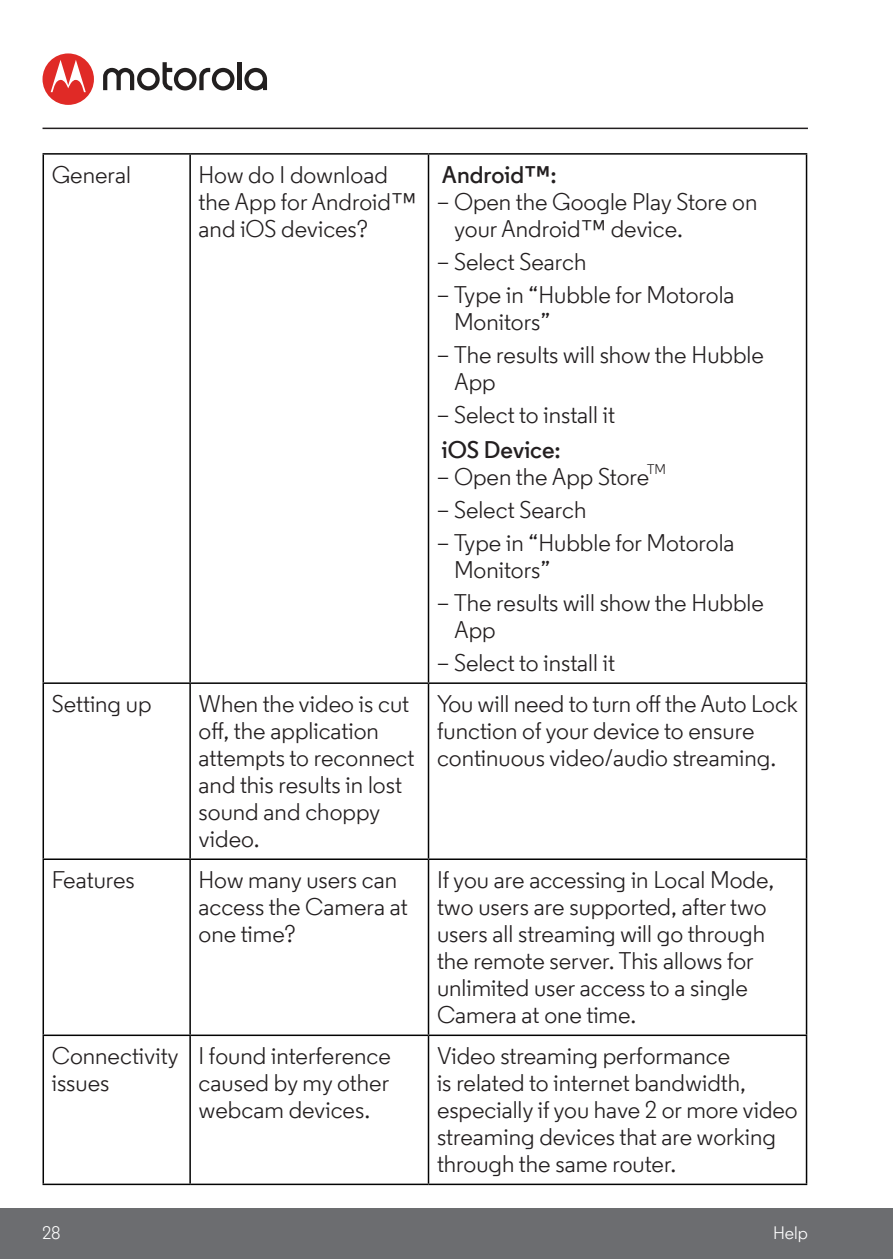
<style>
.page{position:relative;width:893px;height:1259px;background:#fff}
.page>*{position:absolute;margin:0;border:0;box-sizing:border-box;transform-origin:0 0}
.t1{font:24px/27px "Moto Sans";color:#231f20}
.t2{font:600 24px "Moto Sans";color:#231f20}
.t3{font:18px "Moto Sans";color:#fff}
.t4{font:14.1px "Moto Sans";color:#231f20}
</style>
<div class="page">
<div style="left:0;top:1208px;width:893px;height:51px;background:#6c6d70"></div>
<hr style="left:43px;top:128px;width:765px;height:1px;background:#231f20">
<div style="left:43px;top:53px;width:51px;height:52px;background:#e02a26;border-radius:50%"></div>
<svg style="left:51px;top:60px;width:35px;height:32px"></svg>
<svg style="left:244px;top:68px;width:23px;height:22px"></svg>
<div style="left:237px;top:62px;width:5px;height:28px;background:#221f1f"></div>
<svg style="left:103px;top:62px;width:131px;height:28px"></svg>
<hr style="left:43px;top:153px;width:147px;height:2px;background:#030303">
<hr style="left:43px;top:155px;width:1px;height:527px;background:#030303">
<hr style="left:190px;top:153px;width:238px;height:2px;background:#030303">
<hr style="left:189px;top:155px;width:2px;height:527px;background:#030303">
<hr style="left:428px;top:153px;width:379px;height:2px;background:#030303">
<hr style="left:428px;top:155px;width:1px;height:527px;background:#030303">
<hr style="left:806px;top:155px;width:1px;height:527px;background:#030303">
<hr style="left:43px;top:682px;width:147px;height:2px;background:#030303">
<hr style="left:43px;top:684px;width:1px;height:174px;background:#030303">
<hr style="left:190px;top:682px;width:238px;height:2px;background:#030303">
<hr style="left:189px;top:684px;width:2px;height:174px;background:#030303">
<hr style="left:428px;top:682px;width:379px;height:2px;background:#030303">
<hr style="left:428px;top:684px;width:1px;height:174px;background:#030303">
<hr style="left:806px;top:684px;width:1px;height:174px;background:#030303">
<hr style="left:43px;top:858px;width:147px;height:2px;background:#030303">
<hr style="left:43px;top:860px;width:1px;height:174px;background:#030303">
<hr style="left:190px;top:858px;width:238px;height:2px;background:#030303">
<hr style="left:189px;top:860px;width:2px;height:174px;background:#030303">
<hr style="left:428px;top:858px;width:379px;height:2px;background:#030303">
<hr style="left:428px;top:860px;width:1px;height:174px;background:#030303">
<hr style="left:806px;top:860px;width:1px;height:174px;background:#030303">
<hr style="left:43px;top:1034px;width:147px;height:2px;background:#030303">
<hr style="left:43px;top:1036px;width:1px;height:147px;background:#030303">
<hr style="left:190px;top:1034px;width:238px;height:2px;background:#030303">
<hr style="left:189px;top:1036px;width:2px;height:147px;background:#030303">
<hr style="left:428px;top:1034px;width:379px;height:2px;background:#030303">
<hr style="left:428px;top:1036px;width:1px;height:147px;background:#030303">
<hr style="left:806px;top:1036px;width:1px;height:147px;background:#030303">
<hr style="left:43px;top:1183px;width:147px;height:2px;background:#030303">
<hr style="left:190px;top:1183px;width:238px;height:2px;background:#030303">
<hr style="left:428px;top:1183px;width:379px;height:2px;background:#030303">
<p class="t1" style="left:52px;top:163px;width:81px">General</p>
<p class="t1" style="left:199px;top:163px;width:219px">How do I download the App for Android™ and iOS devices?</p>
<p class="t2" style="left:442px;top:165px;width:116px">Android™:</p>
<p class="t1" style="left:454px;top:190px;width:305px;text-indent:-17px">– Open the Google Play Store on your Android™ device.</p>
<p class="t1" style="left:437px;top:250px;width:151px">– Select Search</p>
<p class="t1" style="left:454px;top:283px;width:282px;text-indent:-17px">– Type in “Hubble for Motorola<br>Monitors”</p>
<p class="t1" style="left:454px;top:343px;width:311px;text-indent:-17px">– The results will show the Hubble<br>App</p>
<p class="t1" style="left:437px;top:403px;width:180px">– Select to install it</p>
<p class="t2" style="left:442px;top:440px;width:120px">iOS Device:</p>
<p class="t1" style="left:437px;top:466px;width:214px">– Open the App Store</p>
<p class="t4" style="left:647px;top:463px;width:20px">TM</p>
<p class="t1" style="left:437px;top:498px;width:151px">– Select Search</p>
<p class="t1" style="left:454px;top:531px;width:282px;text-indent:-17px">– Type in “Hubble for Motorola<br>Monitors”</p>
<p class="t1" style="left:454px;top:591px;width:311px;text-indent:-17px">– The results will show the Hubble<br>App</p>
<p class="t1" style="left:437px;top:651px;width:180px">– Select to install it</p>
<p class="t1" style="left:52px;top:692px;width:101px">Setting up</p>
<p class="t1" style="left:199px;top:692px;width:217px">When the video is cut off, the application attempts to reconnect and this results in lost sound and choppy video.</p>
<p class="t1" style="left:437px;top:692px;width:363px">You will need to turn off the Auto Lock function of your device to ensure continuous video/audio streaming.</p>
<p class="t1" style="left:52px;top:868px;width:85px">Features</p>
<p class="t1" style="left:199px;top:868px;width:211px">How many users can access the Camera at one time?</p>
<p class="t1" style="left:437px;top:868px;width:339px">If you are accessing in Local Mode, two users are supported, after two users all streaming will go through the remote server. This allows for unlimited user access to a single<br>Camera at one time.</p>
<p class="t1" style="left:52px;top:1044px;width:129px">Connectivity issues</p>
<p class="t1" style="left:199px;top:1044px;width:194px;text-align:justify">I found interference caused by my other webcam devices.</p>
<p class="t1" style="left:437px;top:1044px;width:362px">Video streaming performance<br>is related to internet bandwidth, especially if you have 2 or more video streaming devices that are working through the same router.</p>
<p class="t3" style="left:43px;top:1226px;width:19px">28</p>
<p class="t3" style="left:773px;top:1225px;width:36px">Help</p>
</div>
